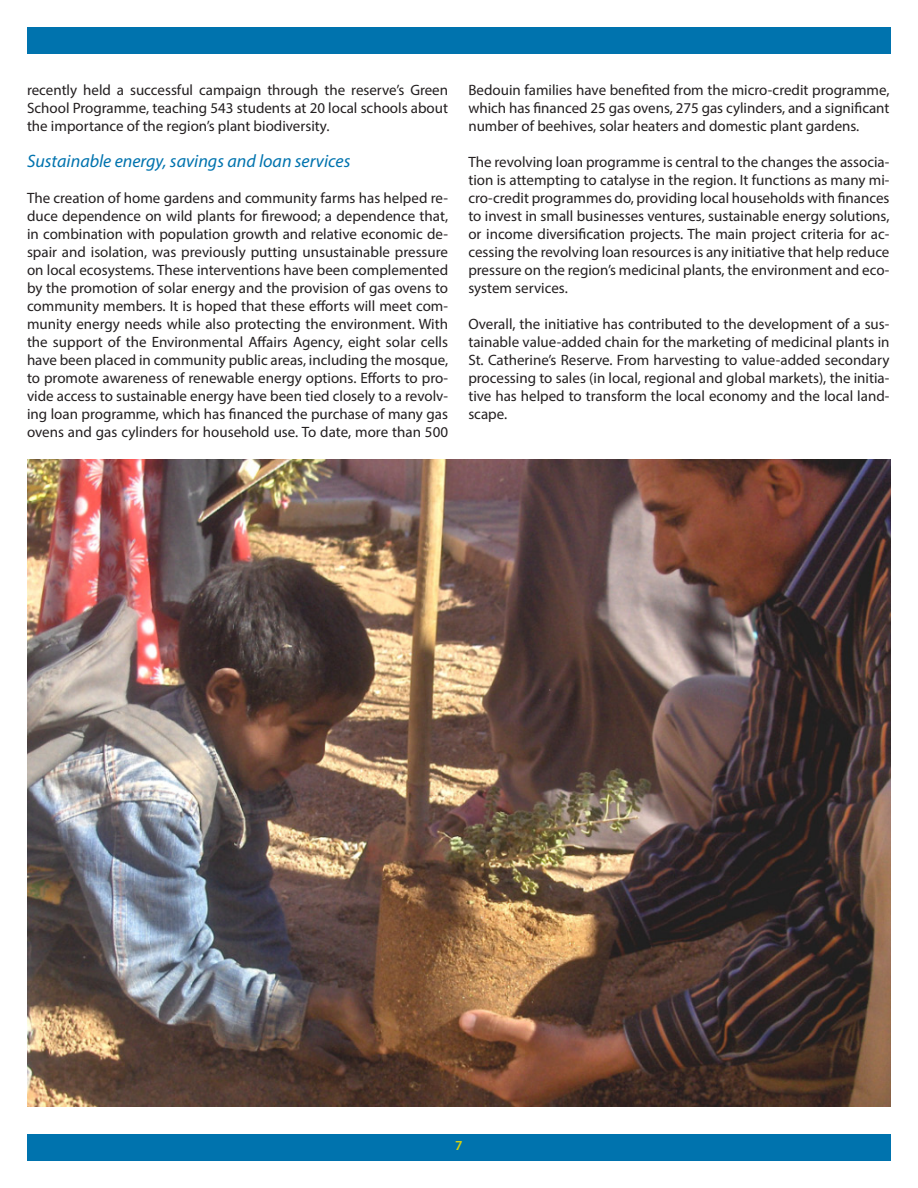
<style>
.page{position:relative;width:918px;height:1188px;background:#fff}
.page>*{position:absolute;margin:0;border:0;box-sizing:border-box;transform-origin:0 0}
.t1{font:italic 18px "Myriad Pro";color:#0073ae}
.t2{font:15px/18px "Myriad Pro";color:#231f20;text-align:justify}
.t3{font:600 13.8px "Myriad Pro";color:#d4d110}
</style>
<div class="page">
<div style="left:27px;top:1134px;width:864px;height:27px;background:#0073ae"></div>
<div style="left:27px;top:27px;width:864px;height:27px;background:#0073ae"></div>
<img style="left:27px;top:459px;width:864px;height:647px">
<p class="t2" style="left:27px;top:80px;width:423px">recently held a successful campaign through the reserve’s Green School Programme, teaching 543 students at 20 local schools about the importance of the region’s plant biodiversity.</p>
<p class="t1" style="left:27px;top:149px;width:325px">Sustainable energy, savings and loan services</p>
<p class="t2" style="left:27px;top:188px;width:423px">The creation of home gardens and community farms has helped re&shy;duce dependence on wild plants for firewood; a dependence that, in combination with population growth and relative economic de&shy;spair and isolation, was previously putting unsustainable pressure on local ecosystems. These interventions have been complemented by the promotion of solar energy and the provision of gas ovens to community members. It is hoped that these efforts will meet com&shy;munity energy needs while also protecting the environment. With the support of the Environmental Affairs Agency, eight solar cells have been placed in community public areas, including the mosque, to promote awareness of renewable energy options. Efforts to pro&shy;vide access to sustainable energy have been tied closely to a revolv&shy;ing loan programme, which has financed the purchase of many gas ovens and gas cylinders for household use. To date, more than 500</p>
<p class="t2" style="left:468px;top:80px;width:423px">Bedouin families have benefited from the micro-credit programme, which has financed 25 gas ovens, 275 gas cylinders, and a significant number of beehives, solar heaters and domestic plant gardens.</p>
<p class="t2" style="left:468px;top:152px;width:423px">The revolving loan programme is central to the changes the associa&shy;tion is attempting to catalyse in the region. It functions as many mi&shy;cro-credit programmes do, providing local households with finances to invest in small businesses ventures, sustainable energy solutions, or income diversification projects. The main project criteria for ac&shy;cessing the revolving loan resources is any initiative that help reduce pressure on the region’s medicinal plants, the environment and eco&shy;system services.</p>
<p class="t2" style="left:468px;top:314px;width:423px">Overall, the initiative has contributed to the development of a sus&shy;tainable value-added chain for the marketing of medicinal plants in St. Catherine’s Reserve. From harvesting to value-added secondary processing to sales (in local, regional and global markets), the initia&shy;tive has helped to transform the local economy and the local land&shy;scape.</p>
<p class="t3" style="left:455px;top:1136px;width:9px">7</p>
</div>
